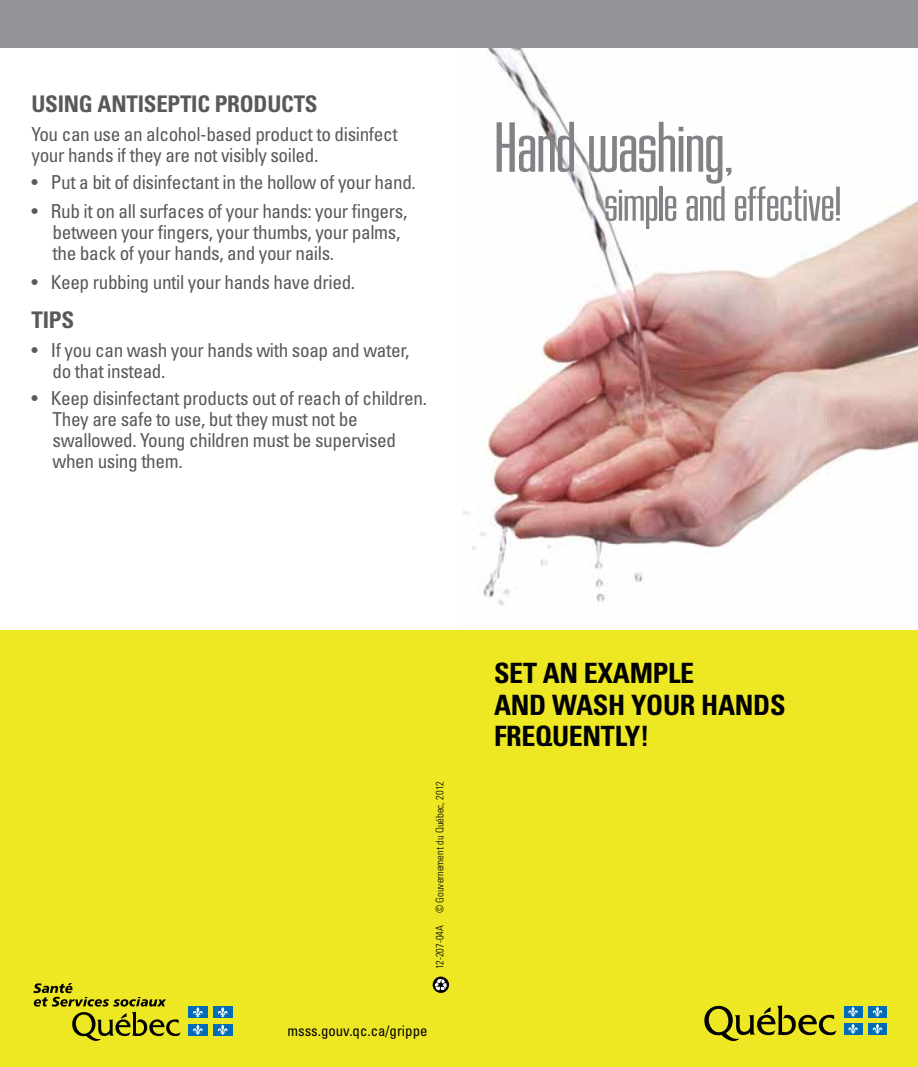
<style>
.page{position:relative;width:918px;height:1067px;background:#fff}
.page>*{position:absolute;margin:0;border:0;box-sizing:border-box;transform-origin:0 0}
.t1{font:74.02px "House Gothic Light One";color:#808285}
.t2{font:51.1px "House Gothic Light One";color:#808285}
.t3{font:700 condensed 28px/31.5px "Univers";letter-spacing:-.01em;color:#000}
.t4{font:700 condensed 22.93px "Univers";letter-spacing:-.01em;color:#58595b}
.t5{font:condensed 19.25px/21px "Univers";letter-spacing:-.02em;color:#58595b}
.t6{font:condensed 14.88px "Univers";color:#000}
.t7{font:300 condensed 10.5px "Univers";color:#000}
</style>
<div class="page">
<img style="left:459px;top:47px;width:459px;height:558px">
<div style="left:0;top:0;width:918px;height:47px;background:#939598"></div>
<div style="left:0;top:630px;width:918px;height:437px;background:#eee824"></div>
<svg style="left:704px;top:1005px;width:132px;height:36px"></svg>
<div style="left:843px;top:1005px;width:19px;height:12px;background:#006cb7"></div>
<svg style="left:848px;top:1006px;width:10px;height:11px"></svg>
<div style="left:868px;top:1005px;width:19px;height:12px;background:#006cb7"></div>
<svg style="left:872px;top:1006px;width:10px;height:11px"></svg>
<div style="left:843px;top:1023px;width:19px;height:11px;background:#006cb7"></div>
<svg style="left:848px;top:1023px;width:10px;height:11px"></svg>
<div style="left:868px;top:1023px;width:19px;height:11px;background:#006cb7"></div>
<svg style="left:872px;top:1023px;width:10px;height:11px"></svg>
<svg style="left:33px;top:983px;width:148px;height:58px"></svg>
<div style="left:188px;top:1006px;width:19px;height:12px;background:#006cb7"></div>
<svg style="left:193px;top:1007px;width:10px;height:10px"></svg>
<div style="left:213px;top:1006px;width:19px;height:12px;background:#006cb7"></div>
<svg style="left:218px;top:1007px;width:10px;height:10px"></svg>
<div style="left:188px;top:1023px;width:19px;height:12px;background:#006cb7"></div>
<svg style="left:193px;top:1024px;width:10px;height:11px"></svg>
<div style="left:213px;top:1023px;width:19px;height:12px;background:#006cb7"></div>
<svg style="left:218px;top:1024px;width:10px;height:11px"></svg>
<svg style="left:433px;top:976px;width:16px;height:17px"></svg>
<svg style="left:435px;top:979px;width:12px;height:11px"></svg>
<p class="t4" style="left:32px;top:90px;width:285px">USING ANTISEPTIC PRODUCTS</p>
<p class="t5" style="left:32px;top:123px;width:368px">You can use an alcohol-based product to disinfect your hands if they are not visibly soiled.</p>
<p class="t5" style="left:32px;top:171px;width:386px">• Put a bit of disinfectant in the hollow of your hand.</p>
<p class="t5" style="left:53px;top:200px;width:356px;text-indent:-21px">• Rub it on all surfaces of your hands: your fingers, between your fingers, your thumbs, your palms, the back of your hands, and your nails.</p>
<p class="t5" style="left:32px;top:271px;width:325px">• Keep rubbing until your hands have dried.</p>
<p class="t4" style="left:32px;top:306px;width:42px">TIPS</p>
<p class="t5" style="left:53px;top:339px;width:358px;text-indent:-21px">• If you can wash your hands with soap and water, do that instead.</p>
<p class="t5" style="left:53px;top:387px;width:376px;text-indent:-21px">• Keep disinfectant products out of reach of children.<br>They are safe to use, but they must not be swallowed. Young children must be supervised when using them.</p>
<h1 class="t1" style="left:494px;top:105px;width:241px">Hand washing,</h1>
<h2 class="t2" style="left:604px;top:175px;width:239px">simple and effective!</h2>
<p class="t7" style="left:433px;top:969px;width:189px;rotate:-90deg">12-207-04A © Gouvernement du Québec, 2012</p>
<p class="t6" style="left:287px;top:1021px;width:142px">msss.gouv.qc.ca/grippe</p>
<h3 class="t3" style="left:494px;top:657px;width:290px">SET AN EXAMPLE<br>AND WASH YOUR HANDS<br>FREQUENTLY!</h3>
</div>
